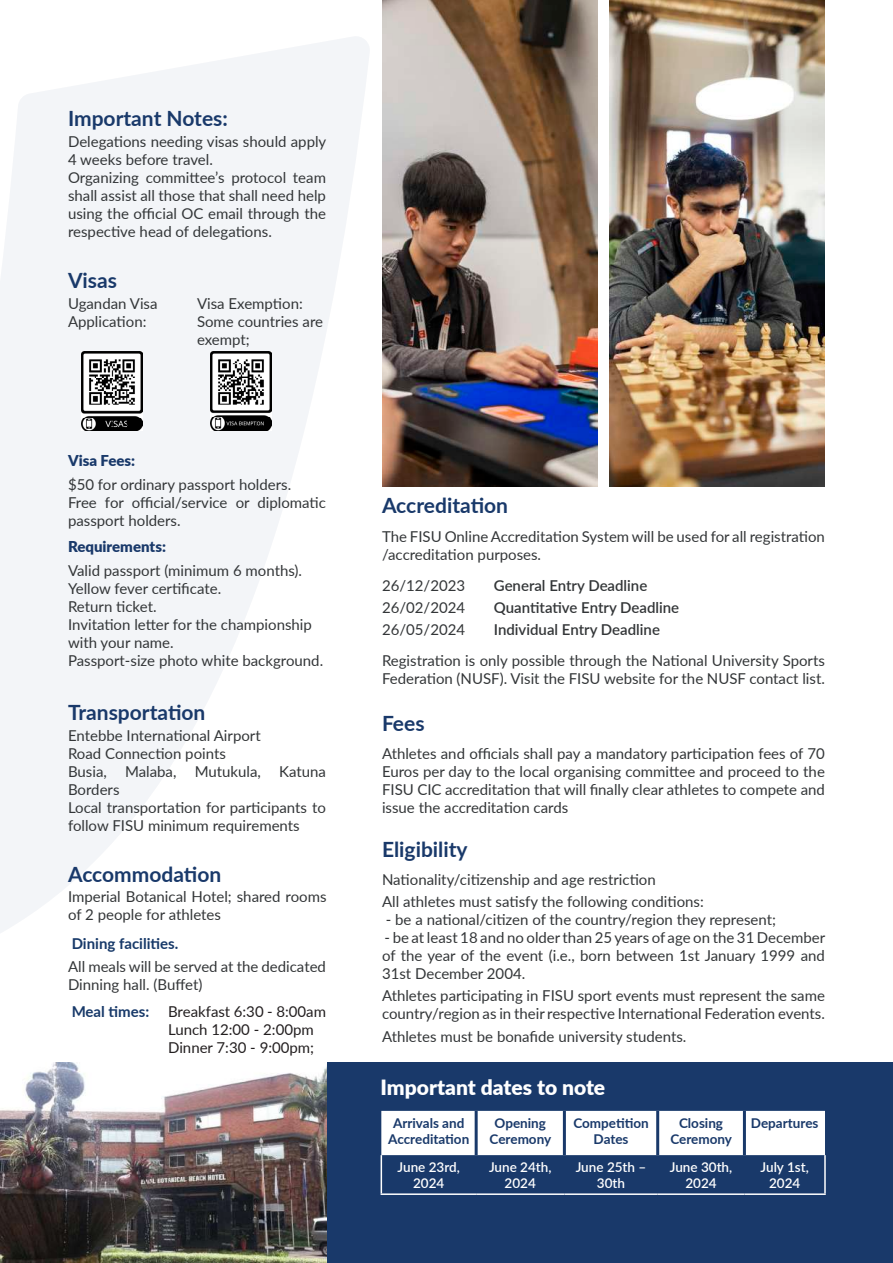
<style>
.page{position:relative;width:893px;height:1263px;background:#fff}
.page>*{position:absolute;margin:0;border:0;box-sizing:border-box;transform-origin:0 0}
.t1{font:700 21px "Lato";color:#19396a}
.t2{font:900 21px "Lato";color:#fff}
.t3{font:15px/18px "Lato";color:#333638}
.t4{font:600 15px "Lato";color:#333638}
.t5{font:15px/18px "Lato";color:#231f20}
.t6{font:700 15px "Lato";color:#173969}
.t7{font:900 15px "Lato";color:#19396a}
.t8{font:700 13.5px/16.2px "Lato";color:#19396a;text-align:center}
.t9{font:600 13.5px/16.2px "Lato";color:#fff;text-align:center}
</style>
<div class="page">
<div style="left:253px;top:1062px;width:640px;height:201px;background:#19396a"></div>
<svg style="left:0;top:37px;width:370px;height:896px;fill:#f3f5f8"></svg>
<div style="left:381px;top:1111px;width:444px;height:44px;background:#fff"></div>
<hr style="left:475px;top:1111px;width:3px;height:44px;background:#19396a">
<hr style="left:563px;top:1111px;width:3px;height:44px;background:#19396a">
<hr style="left:656px;top:1111px;width:3px;height:44px;background:#19396a">
<hr style="left:743px;top:1111px;width:3px;height:44px;background:#19396a">
<hr style="left:381px;top:1155px;width:1px;height:38px;background:#fff">
<hr style="left:824px;top:1155px;width:2px;height:38px;background:#fff">
<hr style="left:381px;top:1193px;width:95px;height:2px;background:#fff">
<hr style="left:476px;top:1193px;width:88px;height:2px;background:#fff">
<hr style="left:564px;top:1193px;width:94px;height:2px;background:#fff">
<hr style="left:658px;top:1193px;width:86px;height:2px;background:#fff">
<hr style="left:744px;top:1193px;width:82px;height:2px;background:#fff">
<img style="left:81px;top:352px;width:62px;height:79px">
<img style="left:210px;top:351px;width:62px;height:80px">
<img style="left:0;top:1062px;width:326px;height:201px">
<img style="left:609px;top:0;width:216px;height:486px">
<img style="left:382px;top:0;width:215px;height:486px">
<h1 class="t1" style="left:68px;top:103px;width:161px">Important Notes:</h1>
<p class="t3" style="left:68px;top:132px;width:260px">Delegations needing visas should apply 4 weeks before travel.<br>Organizing committee’s protocol team shall assist all those that shall need help using the official OC email through the respective head of delegations.</p>
<h1 class="t1" style="left:68px;top:265px;width:50px">Visas</h1>
<p class="t3" style="left:68px;top:294px;width:91px">Ugandan Visa<br>Application:</p>
<p class="t3" style="left:197px;top:294px;width:128px">Visa Exemption:<br>Some countries are exempt;</p>
<p class="t7" style="left:68px;top:449px;width:69px">Visa Fees:</p>
<p class="t3" style="left:68px;top:475px;width:259px">$50 for ordinary passport holders.<br>Free for official/service or diplomatic passport holders.</p>
<p class="t7" style="left:68px;top:535px;width:99px">Requirements:</p>
<p class="t3" style="left:68px;top:561px;width:257px">Valid passport (minimum 6 months).<br>Yellow fever certificate.<br>Return ticket.<br>Invitation letter for the championship with your name.<br>Passport-size photo white background.</p>
<h1 class="t1" style="left:68px;top:697px;width:139px">Transportation</h1>
<p class="t3" style="left:68px;top:726px;width:259px">Entebbe International Airport<br>Road Connection points<br>Busia, Malaba, Mutukula, Katuna<br>Borders<br>Local transportation for participants to follow FISU minimum requirements</p>
<h1 class="t1" style="left:68px;top:859px;width:155px">Accommodation</h1>
<p class="t3" style="left:68px;top:886px;width:260px">Imperial Botanical Hotel; shared rooms of 2 people for athletes</p>
<p class="t6" style="left:72px;top:932px;width:108px">Dining facilities.</p>
<p class="t3" style="left:68px;top:957px;width:259px">All meals will be served at the dedicated<br>Dinning hall. (Buffet)</p>
<p class="t6" style="left:72px;top:1000px;width:79px">Meal times:</p>
<p class="t5" style="left:168px;top:1002px;width:159px">Breakfast 6:30 - 8:00am<br>Lunch 12:00 - 2:00pm<br>Dinner 7:30 - 9:00pm;</p>
<h1 class="t1" style="left:382px;top:490px;width:128px">Accreditation</h1>
<p class="t3" style="left:382px;top:527px;width:444px">The FISU Online Accreditation System will be used for all registration /accreditation purposes.</p>
<p class="t3" style="left:382px;top:576px;width:85px">26/12/2023</p>
<p class="t4" style="left:494px;top:574px;width:155px">General Entry Deadline</p>
<p class="t3" style="left:382px;top:598px;width:85px">26/02/2024</p>
<p class="t4" style="left:494px;top:597px;width:187px">Quantitative Entry Deadline</p>
<p class="t3" style="left:382px;top:620px;width:85px">26/05/2024</p>
<p class="t4" style="left:494px;top:619px;width:168px">Individual Entry Deadline</p>
<p class="t3" style="left:382px;top:651px;width:444px">Registration is only possible through the National University Sports<br>Federation (NUSF). Visit the FISU website for the NUSF contact list.</p>
<h1 class="t1" style="left:382px;top:708px;width:44px">Fees</h1>
<p class="t3" style="left:382px;top:744px;width:444px;text-align:justify">Athletes and officials shall pay a mandatory participation fees of 70<br>Euros per day to the local organising committee and proceed to the FISU CIC accreditation that will finally clear athletes to compete and issue the accreditation cards</p>
<h1 class="t1" style="left:382px;top:834px;width:87px">Eligibility</h1>
<p class="t3" style="left:382px;top:868px;width:323px;line-height:22.2px">Nationality/citizenship and age restriction<br>All athletes must satisfy the following conditions:</p>
<p class="t3" style="left:382px;top:910px;width:445px">‐ be a national/citizen of the country/region they represent;<br>‐ be at least 18 and no older than 25 years of age on the 31 December of the year of the event (i.e., born between 1st January 1999 and 31st December 2004.</p>
<p class="t3" style="left:382px;top:986px;width:444px">Athletes participating in FISU sport events must represent the same country/region as in their respective International Federation events.</p>
<p class="t3" style="left:382px;top:1026px;width:306px">Athletes must be bonafide university students.</p>
<h1 class="t2" style="left:381px;top:1071px;width:226px">Important dates to note</h1>
<p class="t8" style="left:388px;top:1114px;width:83px">Arrivals and<br>Accreditation</p>
<p class="t8" style="left:490px;top:1114px;width:63px">Opening<br>Ceremony</p>
<p class="t8" style="left:573px;top:1114px;width:77px">Competition<br>Dates</p>
<p class="t8" style="left:670px;top:1114px;width:63px">Closing<br>Ceremony</p>
<p class="t8" style="left:751px;top:1114px;width:69px">Departures</p>
<p class="t9" style="left:398px;top:1158px;width:64px">June 23rd,<br>2024</p>
<p class="t9" style="left:489px;top:1158px;width:64px">June 24th,<br>2024</p>
<p class="t9" style="left:576px;top:1158px;width:72px">June 25th –<br>30th</p>
<p class="t9" style="left:670px;top:1158px;width:64px">June 30th,<br>2024</p>
<p class="t9" style="left:761px;top:1158px;width:50px">July 1st,<br>2024</p>
</div>
